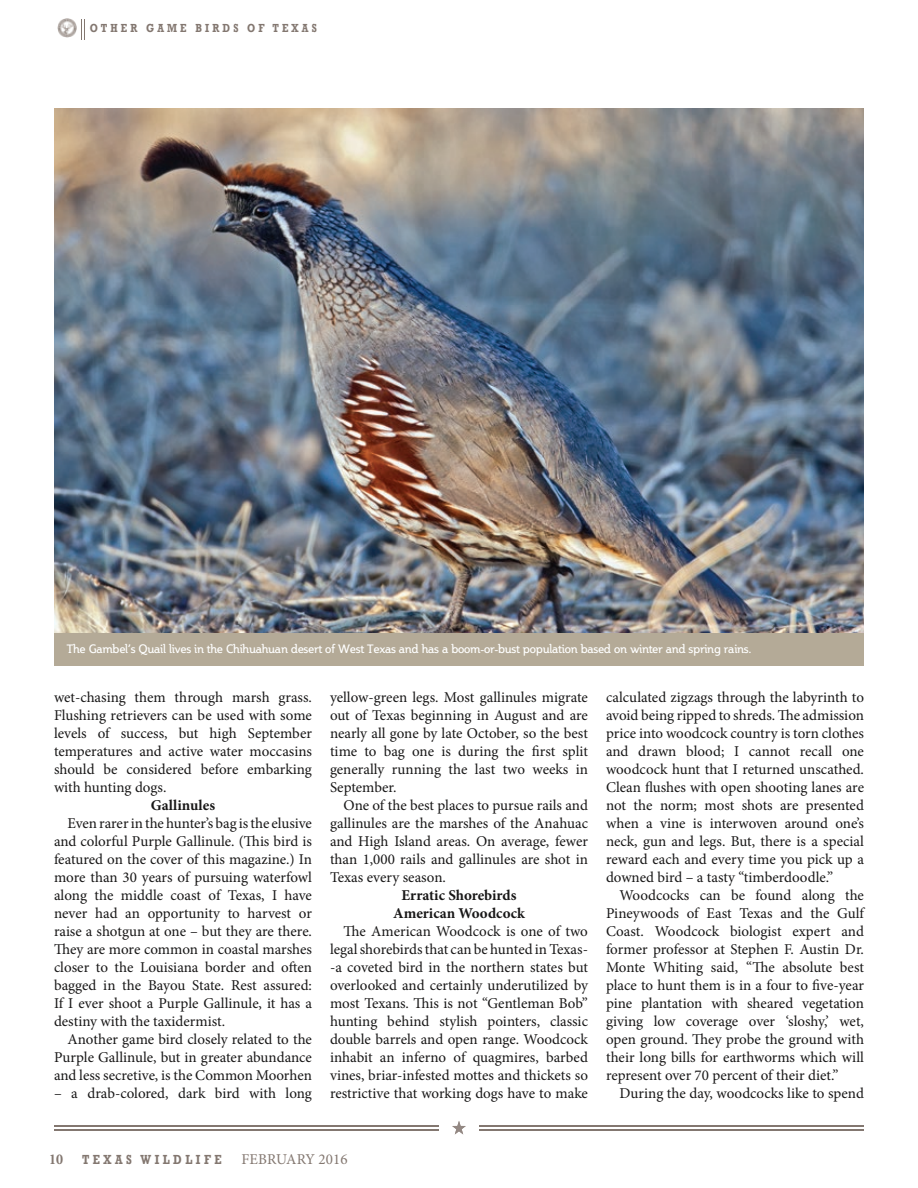
<style>
.page{position:relative;width:918px;height:1188px;background:#fff}
.page>*{position:absolute;margin:0;border:0;box-sizing:border-box;transform-origin:0 0}
.t1{font:15px/18px "Minion Pro";color:#181717;text-align:justify}
.t2{font:700 15px/18px "Minion Pro";color:#181717;text-align:center}
.t3{font:15px "Minion Pro";letter-spacing:.01em;color:#837770}
.t4{font:700 condensed 15px "Minion Pro";color:#837770}
.t5{font:700 13.5px "Rockwell";letter-spacing:.325em;color:#837770;scale:.8 1}
.t6{font:12px "Steinem";letter-spacing:-.01em;color:#fff}
.t7{font:700 12px "Rockwell";letter-spacing:.325em;color:#837770;scale:.8 1}
</style>
<div class="page">
<svg style="left:452px;top:1121px;width:14px;height:13px"></svg>
<hr style="left:479px;top:1125px;width:385px;height:1px;background:#837770">
<hr style="left:479px;top:1130px;width:385px;height:1px;background:#837770">
<hr style="left:54px;top:1125px;width:385px;height:1px;background:#837770">
<hr style="left:54px;top:1130px;width:385px;height:1px;background:#837770">
<svg style="left:81px;top:19px;width:4px;height:20px"></svg>
<img style="left:58px;top:19px;width:19px;height:19px">
<img style="left:54px;top:108px;width:810px;height:525px">
<div style="left:54px;top:633px;width:810px;height:32px;background:#b4aa97"></div>
<p class="t7" style="left:90px;top:21px;width:285px">OTHER GAME BIRDS OF TEXAS</p>
<p class="t6" style="left:67px;top:642px;width:686px">The Gambel’s Quail lives in the Chihuahuan desert of West Texas and has a boom-or-bust population based on winter and spring rains.</p>
<p class="t1" style="left:54px;top:688px;width:260px">wet-chasing them through marsh grass.<br>Flushing retrievers can be used with some levels of success, but high September temperatures and active water moccasins should be considered before embarking with hunting dogs.</p>
<p class="t2" style="left:151px;top:796px;width:66px">Gallinules</p>
<p class="t1" style="left:54px;top:814px;width:260px;text-indent:14px">Even rarer in the hunter’s bag is the elusive and colorful Purple Gallinule. (This bird is featured on the cover of this magazine.) In more than 30 years of pursuing waterfowl along the middle coast of Texas, I have never had an opportunity to harvest or raise a shotgun at one – but they are there.<br>They are more common in coastal marshes closer to the Louisiana border and often bagged in the Bayou State. Rest assured:<br>If I ever shoot a Purple Gallinule, it has a destiny with the taxidermist.</p>
<p class="t1" style="left:54px;top:1030px;width:260px;text-indent:14px">Another game bird closely related to the Purple Gallinule, but in greater abundance and less secretive, is the Common Moorhen</p>
<p class="t1" style="left:54px;top:1084px;width:259px">– a drab-colored, dark bird with long</p>
<p class="t1" style="left:330px;top:688px;width:260px">yellow-green legs. Most gallinules migrate out of Texas beginning in August and are nearly all gone by late October, so the best time to bag one is during the first split generally running the last two weeks in September.</p>
<p class="t1" style="left:330px;top:796px;width:260px;text-indent:14px">One of the best places to pursue rails and gallinules are the marshes of the Anahuac and High Island areas. On average, fewer than 1,000 rails and gallinules are shot in Texas every season.</p>
<p class="t2" style="left:393px;top:886px;width:133px">Erratic Shorebirds<br>American Woodcock</p>
<p class="t1" style="left:330px;top:922px;width:260px;text-indent:14px">The American Woodcock is one of two legal shorebirds that can be hunted in Texas--a coveted bird in the northern states but overlooked and certainly underutilized by most Texans. This is not “Gentleman Bob” hunting behind stylish pointers, classic double barrels and open range. Woodcock inhabit an inferno of quagmires, barbed vines, briar-infested mottes and thickets so restrictive that working dogs have to make</p>
<p class="t1" style="left:606px;top:688px;width:260px">calculated zigzags through the labyrinth to avoid being ripped to shreds. The admission price into woodcock country is torn clothes and drawn blood; I cannot recall one woodcock hunt that I returned unscathed.<br>Clean flushes with open shooting lanes are not the norm; most shots are presented when a vine is interwoven around one’s neck, gun and legs. But, there is a special reward each and every time you pick up a downed bird – a tasty “timberdoodle.”</p>
<p class="t1" style="left:606px;top:886px;width:260px;text-indent:14px">Woodcocks can be found along the Pineywoods of East Texas and the Gulf Coast. Woodcock biologist expert and former professor at Stephen F. Austin Dr.<br>Monte Whiting said, “The absolute best place to hunt them is in a four to five-year pine plantation with sheared vegetation giving low coverage over ‘sloshy,’ wet, open ground. They probe the ground with their long bills for earthworms which will represent over 70 percent of their diet.”</p>
<p class="t1" style="left:620px;top:1084px;width:246px">During the day, woodcocks like to spend</p>
<p class="t4" style="left:49px;top:1149px;width:15px">10</p>
<p class="t5" style="left:82px;top:1152px;width:176px">TEXAS WILDLIFE</p>
<p class="t3" style="left:242px;top:1149px;width:108px">FEBRUARY 2016</p>
</div>
